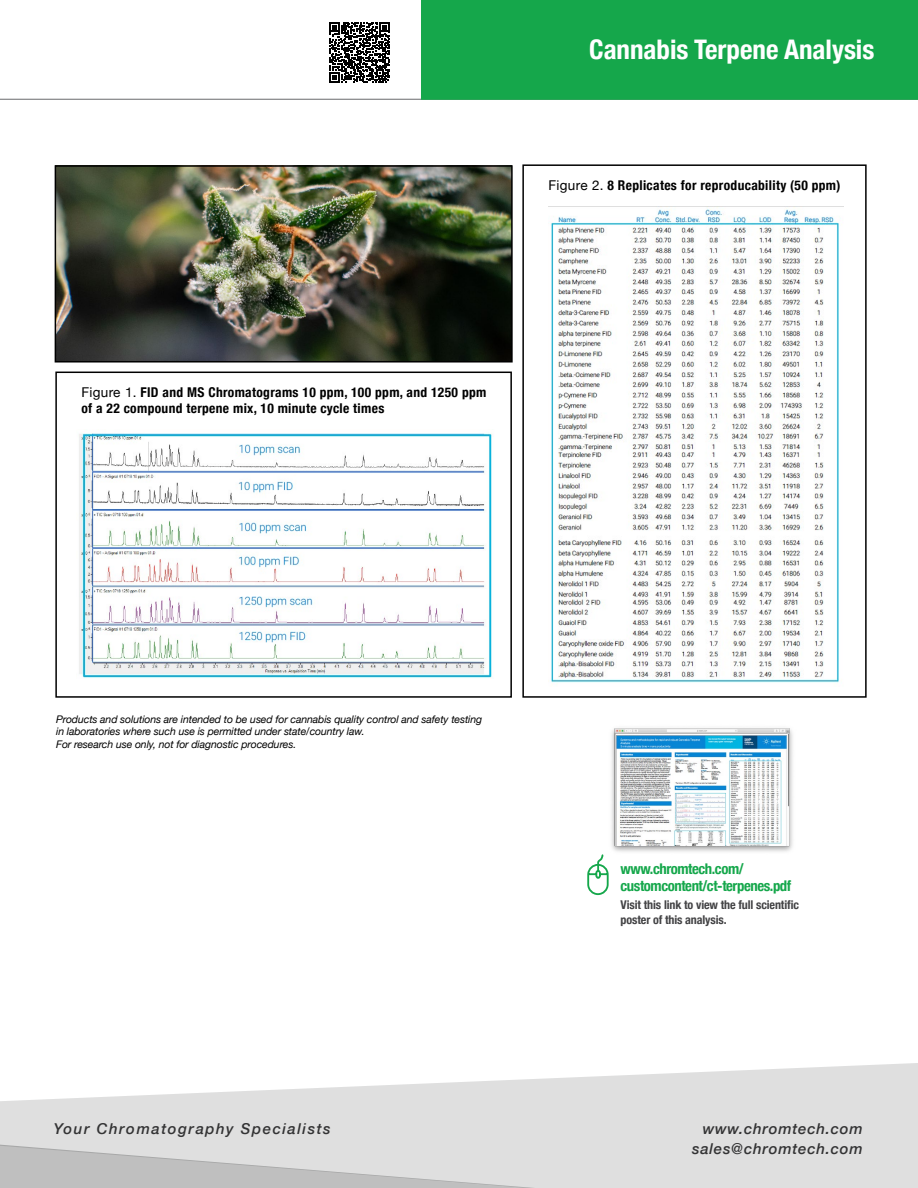
<style>
.page{position:relative;width:918px;height:1188px;background:#fff}
.page>*{position:absolute;margin:0;border:0;box-sizing:border-box;transform-origin:0 0}
.t1{font:700 condensed 27px "Helvetica Neue";color:#fff}
.t2{font:italic 500 15px/20.1px "Helvetica Neue";letter-spacing:.05em;color:#333334;text-align:right}
.t3{font:italic 500 15px "Helvetica Neue";letter-spacing:.1em;color:#333334}
.t4{font:700 condensed 14.7px/17.7px "Helvetica Neue";letter-spacing:-.03em;color:#15a74b}
.t5{font:700 condensed 13.5px/16.2px "Helvetica Neue";letter-spacing:.025em;color:#000}
.t6{font:700 condensed 12.15px/14.5px "Helvetica Neue";letter-spacing:-.01em;color:#434345}
.t7{font:italic 10.5px/12.6px "Helvetica Neue";letter-spacing:-.01em;color:#000}
.s1{font-weight:400;font-stretch:normal}
</style>
<div class="page">
<svg style="left:0;top:82px;width:421px;height:18px"></svg>
<div style="left:421px;top:0;width:497px;height:100px;background:#15a74b"></div>
<svg style="left:0;top:1063px;width:918px;height:125px;fill:#dfdfdf"></svg>
<svg style="left:329px;top:22px;width:61px;height:60px"></svg>
<div style="left:55px;top:372px;width:457px;height:326px;border:2px solid #000"></div>
<img style="left:79px;top:433px;width:413px;height:245px">
<div style="left:522px;top:164px;width:345px;height:534px;border:2px solid #000"></div>
<img style="left:551px;top:207px;width:288px;height:476px">
<svg style="left:587px;top:854px;width:22px;height:42px"></svg>
<img style="left:58px;top:168px;width:452px;height:192px">
<div style="left:55px;top:165px;width:458px;height:198px;border:2px solid #000"></div>
<img style="left:608px;top:728px;width:185px;height:128px">
<img style="left:616px;top:735px;width:170px;height:111px">
<h1 class="t1" style="left:589px;top:27px;width:287px">Cannabis Terpene Analysis</h1>
<p class="t5" style="left:548px;top:176px;width:294px"><span class="s1">Figure 2.</span> 8 Replicates for reproducability (50 ppm)</p>
<p class="t5" style="left:81px;top:383px;width:407px"><span class="s1">Figure 1.</span> FID and MS Chromatograms 10 ppm, 100 ppm, and 1250 ppm of a 22 compound terpene mix, 10 minute cycle times</p>
<p class="t7" style="left:56px;top:713px;width:428px">Products and solutions are intended to be used for cannabis quality control and safety testing in laboratories where such use is permitted under state/country law.<br>For research use only, not for diagnostic procedures.</p>
<h3 class="t4" style="left:621px;top:859px;width:172px">www.chromtech.com/ customcontent/ct-terpenes.pdf</h3>
<p class="t6" style="left:621px;top:897px;width:180px">Visit this link to view the full scientific poster of this analysis.</p>
<h2 class="t3" style="left:54px;top:1116px;width:278px">Your Chromatography Specialists</h2>
<h2 class="t2" style="left:692px;top:1118px;width:172px">www.chromtech.com sales@chromtech.com</h2>
</div>
